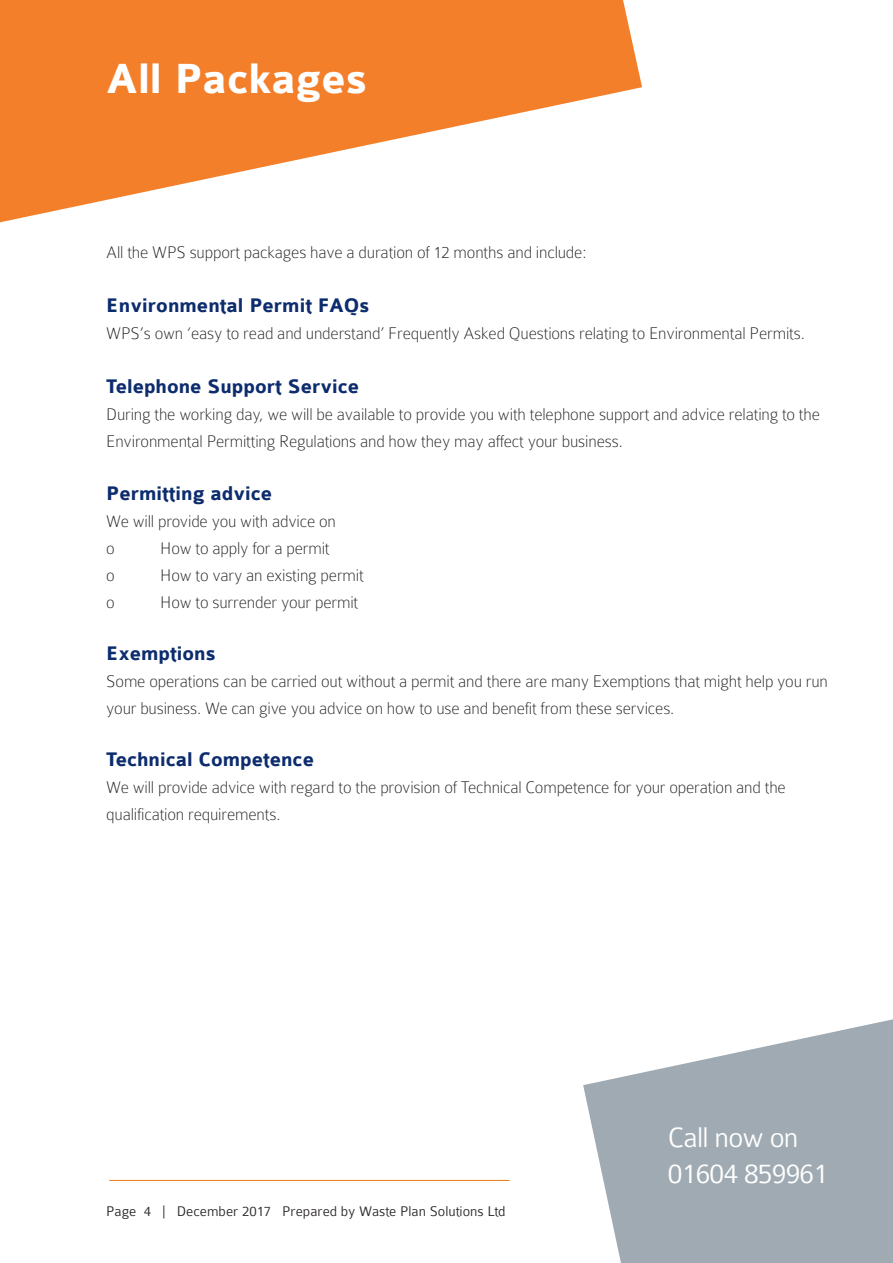
<style>
.page{position:relative;width:893px;height:1263px;background:#fff}
.page>*{position:absolute;margin:0;border:0;box-sizing:border-box;transform-origin:0 0}
.t1{font:700 45px "Colaborate";color:#fff}
.t2{font:300 30px/36px "Colaborate";letter-spacing:-.025em;color:#fff}
.Paragraph_Style_1{font:700 21px "Colaborate";color:#0d2c6e}
.t3{font:100 18px/27px "Colaborate";letter-spacing:-.01em;color:#231f20}
.t4{font:300 15px "Colaborate";color:#231f20}
</style>
<div class="page">
<hr style="left:109px;top:1180px;width:401px;height:1px;background:#f07817">
<svg style="left:583px;top:1019px;width:310px;height:244px;fill:#9faab2"></svg>
<svg style="left:0;top:0;width:642px;height:222px;fill:#f47f2a"></svg>
<p class="t1" style="left:106px;top:56px;width:262px">All Packages</p>
<p class="t3" style="left:106px;top:239px;width:482px">All the WPS support packages have a duration of 12 months and include:</p>
<p class="Paragraph_Style_1" style="left:106px;top:295px;width:265px">Environmental Permit FAQs</p>
<p class="t3" style="left:106px;top:320px;width:700px">WPS’s own ‘easy to read and understand’ Frequently Asked Questions relating to Environmental Permits.</p>
<p class="Paragraph_Style_1" style="left:106px;top:376px;width:254px">Telephone Support Service</p>
<p class="t3" style="left:106px;top:401px;width:715px">During the working day, we will be available to provide you with telephone support and advice relating to the<br>Environmental Permitting Regulations and how they may affect your business.</p>
<p class="Paragraph_Style_1" style="left:106px;top:482px;width:167px">Permitting advice</p>
<p class="t3" style="left:106px;top:507px;width:231px">We will provide you with advice on</p>
<p class="t3" style="left:106px;top:534px;width:10px">o</p>
<p class="t3" style="left:160px;top:534px;width:171px">How to apply for a permit</p>
<p class="t3" style="left:106px;top:561px;width:10px">o</p>
<p class="t3" style="left:160px;top:561px;width:205px">How to vary an existing permit</p>
<p class="t3" style="left:106px;top:588px;width:10px">o</p>
<p class="t3" style="left:160px;top:588px;width:200px">How to surrender your permit</p>
<p class="Paragraph_Style_1" style="left:106px;top:642px;width:111px">Exemptions</p>
<p class="t3" style="left:106px;top:668px;width:723px">Some operations can be carried out without a permit and there are many Exemptions that might help you run your business. We can give you advice on how to use and benefit from these services.</p>
<p class="Paragraph_Style_1" style="left:106px;top:749px;width:209px">Technical Competence</p>
<p class="t3" style="left:106px;top:774px;width:681px">We will provide advice with regard to the provision of Technical Competence for your operation and the qualification requirements.</p>
<p class="t4" style="left:106px;top:1203px;width:401px">Page 4 | December 2017 Prepared by Waste Plan Solutions Ltd</p>
<h2 class="t2" style="left:668px;top:1119px;width:162px">Call now on<br>01604 859961</h2>
</div>
